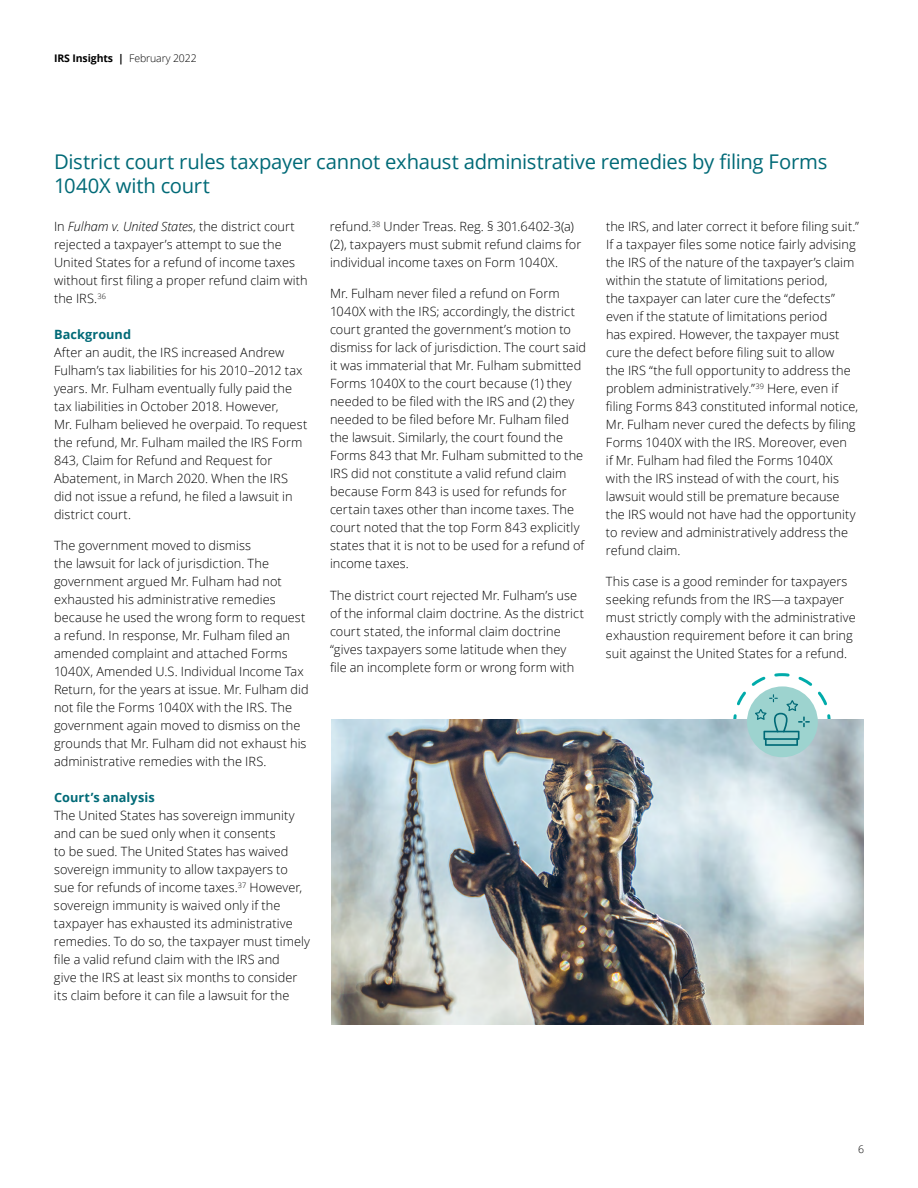
<style>
.page{position:relative;width:918px;height:1188px;background:#fff}
.page>*{position:absolute;margin:0;border:0;box-sizing:border-box;transform-origin:0 0}
.t1{font:20.25px/24.3px "Open Sans";letter-spacing:-.015em;color:#006a77}
.t2{font:300 12.75px/18px "Open Sans";letter-spacing:.005em;color:#000}
.t3{font:700 12.75px "Open Sans";letter-spacing:.005em;color:#006a77}
.t4{font:700 10.5px "Open Sans";letter-spacing:-.01em;color:#000}
.t5{font:300 10.5px "Open Sans";color:#000}
.s1{font-weight:300}
.s2{font-style:italic}
</style>
<div class="page">
<img style="left:331px;top:720px;width:533px;height:304px">
<svg style="left:732px;top:673px;width:100px;height:99px"></svg>
<p class="t4" style="left:54px;top:51px;width:144px">IRS Insights | <span class="s1">February 2022</span></p>
<h1 class="t1" style="left:54px;top:149px;width:775px">District court rules taxpayer cannot exhaust administrative remedies by filing Forms<br>1040X with court</h1>
<p class="t2" style="left:54px;top:217px;width:255px">In <span class="s2">Fulham v. United States</span>, the district court rejected a taxpayer’s attempt to sue the United States for a refund of income taxes without first filing a proper refund claim with the IRS.<sup>36</sup></p>
<p class="t3" style="left:54px;top:325px;width:79px">Background</p>
<p class="t2" style="left:54px;top:343px;width:255px">After an audit, the IRS increased Andrew Fulham’s tax liabilities for his 2010–2012 tax years. Mr. Fulham eventually fully paid the tax liabilities in October 2018. However,<br>Mr. Fulham believed he overpaid. To request the refund, Mr. Fulham mailed the IRS Form 843, Claim for Refund and Request for Abatement, in March 2020. When the IRS did not issue a refund, he filed a lawsuit in district court.</p>
<p class="t2" style="left:54px;top:536px;width:256px">The government moved to dismiss<br>the lawsuit for lack of jurisdiction. The government argued Mr. Fulham had not exhausted his administrative remedies because he used the wrong form to request a refund. In response, Mr. Fulham filed an amended complaint and attached Forms 1040X, Amended U.S. Individual Income Tax Return, for the years at issue. Mr. Fulham did not file the Forms 1040X with the IRS. The government again moved to dismiss on the grounds that Mr. Fulham did not exhaust his administrative remedies with the IRS.</p>
<p class="t3" style="left:54px;top:788px;width:102px">Court’s analysis</p>
<p class="t2" style="left:54px;top:806px;width:258px">The United States has sovereign immunity and can be sued only when it consents<br>to be sued. The United States has waived sovereign immunity to allow taxpayers to sue for refunds of income taxes.<sup>37</sup> However, sovereign immunity is waived only if the taxpayer has exhausted its administrative remedies. To do so, the taxpayer must timely file a valid refund claim with the IRS and<br>give the IRS at least six months to consider its claim before it can file a lawsuit for the</p>
<p class="t2" style="left:330px;top:217px;width:253px">refund.<sup>38</sup> Under Treas. Reg. § 301.6402-3(a) (2), taxpayers must submit refund claims for individual income taxes on Form 1040X.</p>
<p class="t2" style="left:330px;top:284px;width:258px">Mr. Fulham never filed a refund on Form 1040X with the IRS; accordingly, the district court granted the government’s motion to dismiss for lack of jurisdiction. The court said it was immaterial that Mr. Fulham submitted Forms 1040X to the court because (1) they needed to be filed with the IRS and (2) they needed to be filed before Mr. Fulham filed the lawsuit. Similarly, the court found the Forms 843 that Mr. Fulham submitted to the IRS did not constitute a valid refund claim because Form 843 is used for refunds for certain taxes other than income taxes. The court noted that the top Form 843 explicitly states that it is not to be used for a refund of income taxes.</p>
<p class="t2" style="left:330px;top:586px;width:255px">The district court rejected Mr. Fulham’s use of the informal claim doctrine. As the district court stated, the informal claim doctrine “gives taxpayers some latitude when they file an incomplete form or wrong form with</p>
<p class="t2" style="left:606px;top:217px;width:255px">the IRS, and later correct it before filing suit.” If a taxpayer files some notice fairly advising the IRS of the nature of the taxpayer’s claim within the statute of limitations period,<br>the taxpayer can later cure the “defects” even if the statute of limitations period<br>has expired. However, the taxpayer must cure the defect before filing suit to allow<br>the IRS “the full opportunity to address the problem administratively.”<sup>39</sup> Here, even if filing Forms 843 constituted informal notice, Mr. Fulham never cured the defects by filing Forms 1040X with the IRS. Moreover, even<br>if Mr. Fulham had filed the Forms 1040X with the IRS instead of with the court, his lawsuit would still be premature because the IRS would not have had the opportunity to review and administratively address the refund claim.</p>
<p class="t2" style="left:606px;top:572px;width:251px">This case is a good reminder for taxpayers seeking refunds from the IRS—a taxpayer must strictly comply with the administrative exhaustion requirement before it can bring suit against the United States for a refund.</p>
<p class="t5" style="left:858px;top:1142px;width:7px">6</p>
</div>
